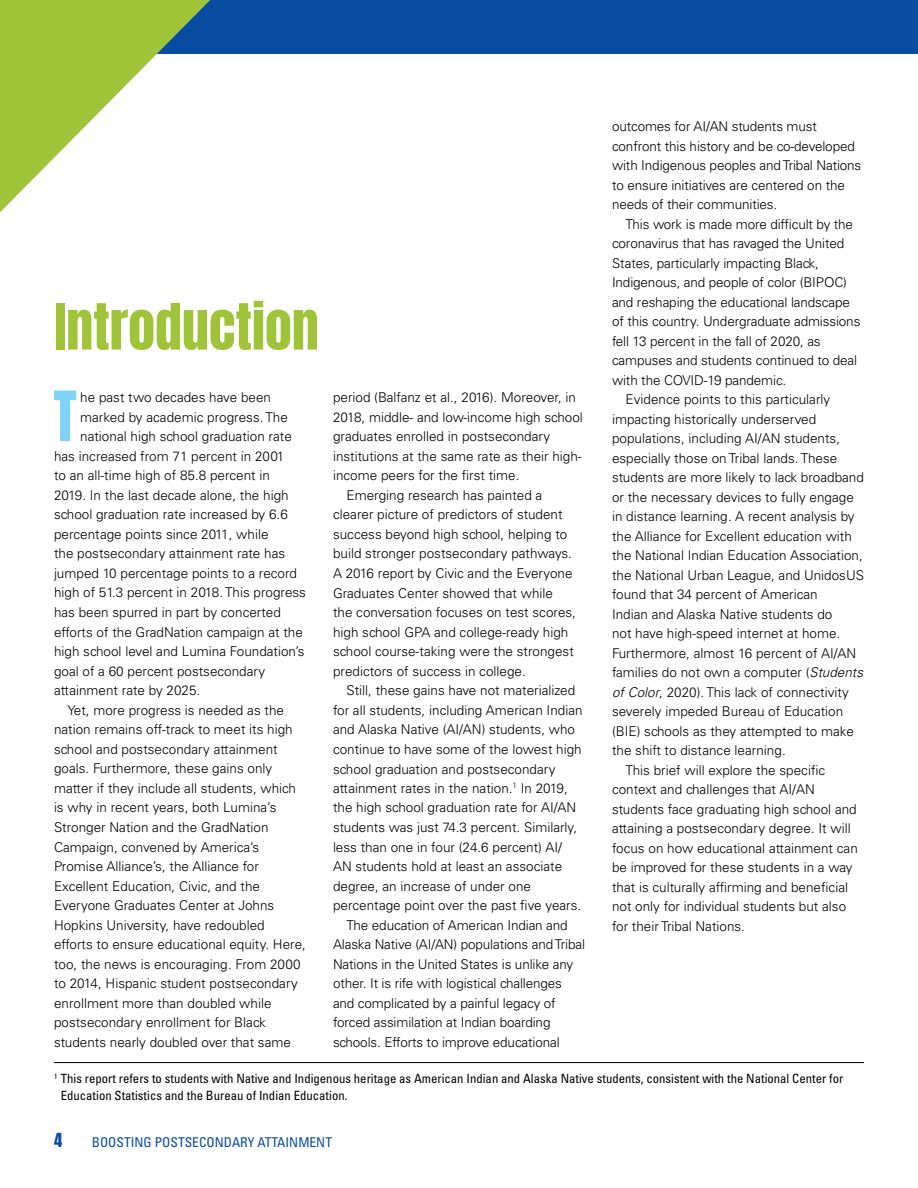
<style>
.page{position:relative;width:918px;height:1188px;background:#fff}
.page>*{position:absolute;margin:0;border:0;box-sizing:border-box;transform-origin:0 0}
.t1{font:58.8px "Anton";color:#7ed3f7}
.t2{font:54px "Anton";color:#9fc43a}
.t3{font:16.5px "Anton";color:#084da1}
.t4{font:300 13.5px/19.5px "Univers LT Std";color:#000}
.t5{font:condensed 13.5px "Univers LT Std";color:#084da1}
.t6{font:condensed 12.75px/16.5px "Univers LT Std";color:#000}
.s1{font-style:italic}
</style>
<div class="page">
<div style="left:0;top:0;width:918px;height:54px;background:#084da1"></div>
<svg style="left:0;top:0;width:210px;height:212px;fill:#9fc43a"></svg>
<hr style="left:54px;top:1062px;width:810px;height:1px;background:#000">
<h2 class="t2" style="left:54px;top:299px;width:266px">Introduction</h2>
<h1 class="t1" style="left:53px;top:386px;width:25px">T</h1>
<p class="t4" style="left:80px;top:388px;width:192px">he past two decades have been</p>
<p class="t4" style="left:80px;top:407px;width:209px">marked by academic progress. The</p>
<p class="t4" style="left:80px;top:427px;width:213px">national high school graduation rate</p>
<p class="t4" style="left:54px;top:446px;width:232px">has increased from 71 percent in 2001</p>
<p class="t4" style="left:54px;top:466px;width:218px">to an all-time high of 85.8 percent in</p>
<p class="t4" style="left:54px;top:485px;width:236px">2019. In the last decade alone, the high</p>
<p class="t4" style="left:54px;top:505px;width:235px">school graduation rate increased by 6.6</p>
<p class="t4" style="left:54px;top:524px;width:216px">percentage points since 2011, while</p>
<p class="t4" style="left:54px;top:544px;width:233px">the postsecondary attainment rate has</p>
<p class="t4" style="left:54px;top:563px;width:245px">jumped 10 percentage points to a record</p>
<p class="t4" style="left:54px;top:583px;width:254px">high of 51.3 percent in 2018. This progress</p>
<p class="t4" style="left:54px;top:602px;width:228px">has been spurred in part by concerted</p>
<p class="t4" style="left:54px;top:622px;width:250px">efforts of the GradNation campaign at the</p>
<p class="t4" style="left:54px;top:642px;width:252px">high school level and Lumina Foundation’s</p>
<p class="t4" style="left:54px;top:661px;width:213px">goal of a 60 percent postsecondary</p>
<p class="t4" style="left:54px;top:681px;width:148px">attainment rate by 2025.</p>
<p class="t4" style="left:68px;top:700px;width:218px">Yet, more progress is needed as the</p>
<p class="t4" style="left:54px;top:720px;width:240px">nation remains off-track to meet its high</p>
<p class="t4" style="left:54px;top:739px;width:225px">school and postsecondary attainment</p>
<p class="t4" style="left:54px;top:759px;width:220px">goals. Furthermore, these gains only</p>
<p class="t4" style="left:54px;top:778px;width:243px">matter if they include all students, which</p>
<p class="t4" style="left:54px;top:798px;width:224px">is why in recent years, both Lumina’s</p>
<p class="t4" style="left:54px;top:817px;width:216px">Stronger Nation and the GradNation</p>
<p class="t4" style="left:54px;top:837px;width:207px">Campaign, convened by America’s</p>
<p class="t4" style="left:54px;top:857px;width:206px">Promise Alliance’s, the Alliance for</p>
<p class="t4" style="left:54px;top:876px;width:208px">Excellent Education, Civic, and the</p>
<p class="t4" style="left:54px;top:896px;width:222px">Everyone Graduates Center at Johns</p>
<p class="t4" style="left:54px;top:915px;width:212px">Hopkins University, have redoubled</p>
<p class="t4" style="left:54px;top:935px;width:253px">efforts to ensure educational equity. Here,</p>
<p class="t4" style="left:54px;top:954px;width:248px">too, the news is encouraging. From 2000</p>
<p class="t4" style="left:54px;top:974px;width:245px">to 2014, Hispanic student postsecondary</p>
<p class="t4" style="left:54px;top:993px;width:219px">enrollment more than doubled while</p>
<p class="t4" style="left:54px;top:1013px;width:213px">postsecondary enrollment for Black</p>
<p class="t4" style="left:54px;top:1033px;width:238px">students nearly doubled over that same</p>
<p class="t4" style="left:333px;top:388px;width:245px">period (Balfanz et al., 2016). Moreover, in</p>
<p class="t4" style="left:333px;top:407px;width:251px">2018, middle- and low-income high school</p>
<p class="t4" style="left:333px;top:427px;width:219px">graduates enrolled in postsecondary</p>
<p class="t4" style="left:333px;top:446px;width:250px">institutions at the same rate as their high-</p>
<p class="t4" style="left:333px;top:466px;width:188px">income peers for the first time.</p>
<p class="t4" style="left:347px;top:485px;width:197px">Emerging research has painted a</p>
<p class="t4" style="left:333px;top:505px;width:231px">clearer picture of predictors of student</p>
<p class="t4" style="left:333px;top:524px;width:236px">success beyond high school, helping to</p>
<p class="t4" style="left:333px;top:544px;width:241px">build stronger postsecondary pathways.</p>
<p class="t4" style="left:333px;top:564px;width:241px">A 2016 report by Civic and the Everyone</p>
<p class="t4" style="left:333px;top:583px;width:222px">Graduates Center showed that while</p>
<p class="t4" style="left:333px;top:603px;width:245px">the conversation focuses on test scores,</p>
<p class="t4" style="left:333px;top:622px;width:237px">high school GPA and college-ready high</p>
<p class="t4" style="left:333px;top:642px;width:242px">school course-taking were the strongest</p>
<p class="t4" style="left:333px;top:661px;width:194px">predictors of success in college.</p>
<p class="t4" style="left:347px;top:681px;width:230px">Still, these gains have not materialized</p>
<p class="t4" style="left:333px;top:700px;width:251px">for all students, including American Indian</p>
<p class="t4" style="left:333px;top:720px;width:244px">and Alaska Native (AI/AN) students, who</p>
<p class="t4" style="left:333px;top:739px;width:250px">continue to have some of the lowest high</p>
<p class="t4" style="left:333px;top:759px;width:224px">school graduation and postsecondary</p>
<p class="t4" style="left:333px;top:779px;width:236px">attainment rates in the nation.<sup>1</sup> In 2019,</p>
<p class="t4" style="left:333px;top:798px;width:245px">the high school graduation rate for AI/AN</p>
<p class="t4" style="left:333px;top:817px;width:246px">students was just 74.3 percent. Similarly,</p>
<p class="t4" style="left:333px;top:837px;width:230px">less than one in four (24.6 percent) AI/</p>
<p class="t4" style="left:333px;top:857px;width:231px">AN students hold at least an associate</p>
<p class="t4" style="left:333px;top:876px;width:200px">degree, an increase of under one</p>
<p class="t4" style="left:333px;top:896px;width:250px">percentage point over the past five years.</p>
<p class="t4" style="left:347px;top:915px;width:223px">The education of American Indian and</p>
<p class="t4" style="left:333px;top:935px;width:254px">Alaska Native (AI/AN) populations and Tribal</p>
<p class="t4" style="left:333px;top:954px;width:242px">Nations in the United States is unlike any</p>
<p class="t4" style="left:333px;top:974px;width:231px">other. It is rife with logistical challenges</p>
<p class="t4" style="left:333px;top:993px;width:224px">and complicated by a painful legacy of</p>
<p class="t4" style="left:333px;top:1013px;width:219px">forced assimilation at Indian boarding</p>
<p class="t4" style="left:333px;top:1033px;width:228px">schools. Efforts to improve educational</p>
<p class="t4" style="left:612px;top:117px;width:251px">outcomes for AI/AN students must confront this history and be co-developed with Indigenous peoples and Tribal Nations to ensure initiatives are centered on the needs of their communities.</p>
<p class="t4" style="left:626px;top:214px;width:229px">This work is made more difficult by the</p>
<p class="t4" style="left:612px;top:234px;width:234px">coronavirus that has ravaged the United</p>
<p class="t4" style="left:612px;top:253px;width:208px">States, particularly impacting Black,</p>
<p class="t4" style="left:612px;top:273px;width:236px">Indigenous, and people of color (BIPOC)</p>
<p class="t4" style="left:612px;top:292px;width:239px">and reshaping the educational landscape</p>
<p class="t4" style="left:612px;top:312px;width:250px">of this country. Undergraduate admissions</p>
<p class="t4" style="left:612px;top:331px;width:210px">fell 13 percent in the fall of 2020, as</p>
<p class="t4" style="left:612px;top:351px;width:247px">campuses and students continued to deal</p>
<p class="t4" style="left:612px;top:370px;width:176px">with the COVID-19 pandemic.</p>
<p class="t4" style="left:626px;top:390px;width:206px">Evidence points to this particularly</p>
<p class="t4" style="left:612px;top:409px;width:206px">impacting historically underserved</p>
<p class="t4" style="left:612px;top:429px;width:230px">populations, including AI/AN students,</p>
<p class="t4" style="left:612px;top:448px;width:227px">especially those on Tribal lands. These</p>
<p class="t4" style="left:612px;top:468px;width:254px">students are more likely to lack broadband</p>
<p class="t4" style="left:612px;top:487px;width:243px">or the necessary devices to fully engage</p>
<p class="t4" style="left:612px;top:507px;width:244px">in distance learning. A recent analysis by</p>
<p class="t4" style="left:612px;top:526px;width:241px">the Alliance for Excellent education with</p>
<p class="t4" style="left:612px;top:546px;width:252px">the National Indian Education Association,</p>
<p class="t4" style="left:612px;top:565px;width:254px">the National Urban League, and UnidosUS</p>
<p class="t4" style="left:612px;top:585px;width:207px">found that 34 percent of American</p>
<p class="t4" style="left:612px;top:604px;width:222px">Indian and Alaska Native students do</p>
<p class="t4" style="left:612px;top:624px;width:230px">not have high-speed internet at home.</p>
<p class="t4" style="left:612px;top:643px;width:246px">Furthermore, almost 16 percent of AI/AN</p>
<p class="t4" style="left:612px;top:663px;width:253px">families do not own a computer (<span class="s1">Students</span></p>
<p class="t4" style="left:612px;top:682px;width:239px"><span class="s1">of Color</span>, 2020). This lack of connectivity</p>
<p class="t4" style="left:612px;top:702px;width:233px">severely impeded Bureau of Education</p>
<p class="t4" style="left:612px;top:721px;width:243px">(BIE) schools as they attempted to make</p>
<p class="t4" style="left:612px;top:741px;width:175px">the shift to distance learning.</p>
<p class="t4" style="left:626px;top:760px;width:201px">This brief will explore the specific</p>
<p class="t4" style="left:612px;top:780px;width:204px">context and challenges that AI/AN</p>
<p class="t4" style="left:612px;top:799px;width:246px">students face graduating high school and</p>
<p class="t4" style="left:612px;top:819px;width:240px">attaining a postsecondary degree. It will</p>
<p class="t4" style="left:612px;top:838px;width:247px">focus on how educational attainment can</p>
<p class="t4" style="left:612px;top:858px;width:242px">be improved for these students in a way</p>
<p class="t4" style="left:612px;top:877px;width:238px">that is culturally affirming and beneficial</p>
<p class="t4" style="left:612px;top:897px;width:236px">not only for individual students but also</p>
<p class="t4" style="left:612px;top:916px;width:135px">for their Tribal Nations.</p>
<p class="t6" style="left:61px;top:1070px;width:784px;text-indent:-7px"><sup>1</sup> This report refers to students with Native and Indigenous heritage as American Indian and Alaska Native students, consistent with the National Center for<br>Education Statistics and the Bureau of Indian Education.</p>
<p class="t3" style="left:54px;top:1131px;width:10px">4</p>
<p class="t5" style="left:92px;top:1133px;width:242px">BOOSTING POSTSECONDARY ATTAINMENT</p>
</div>
